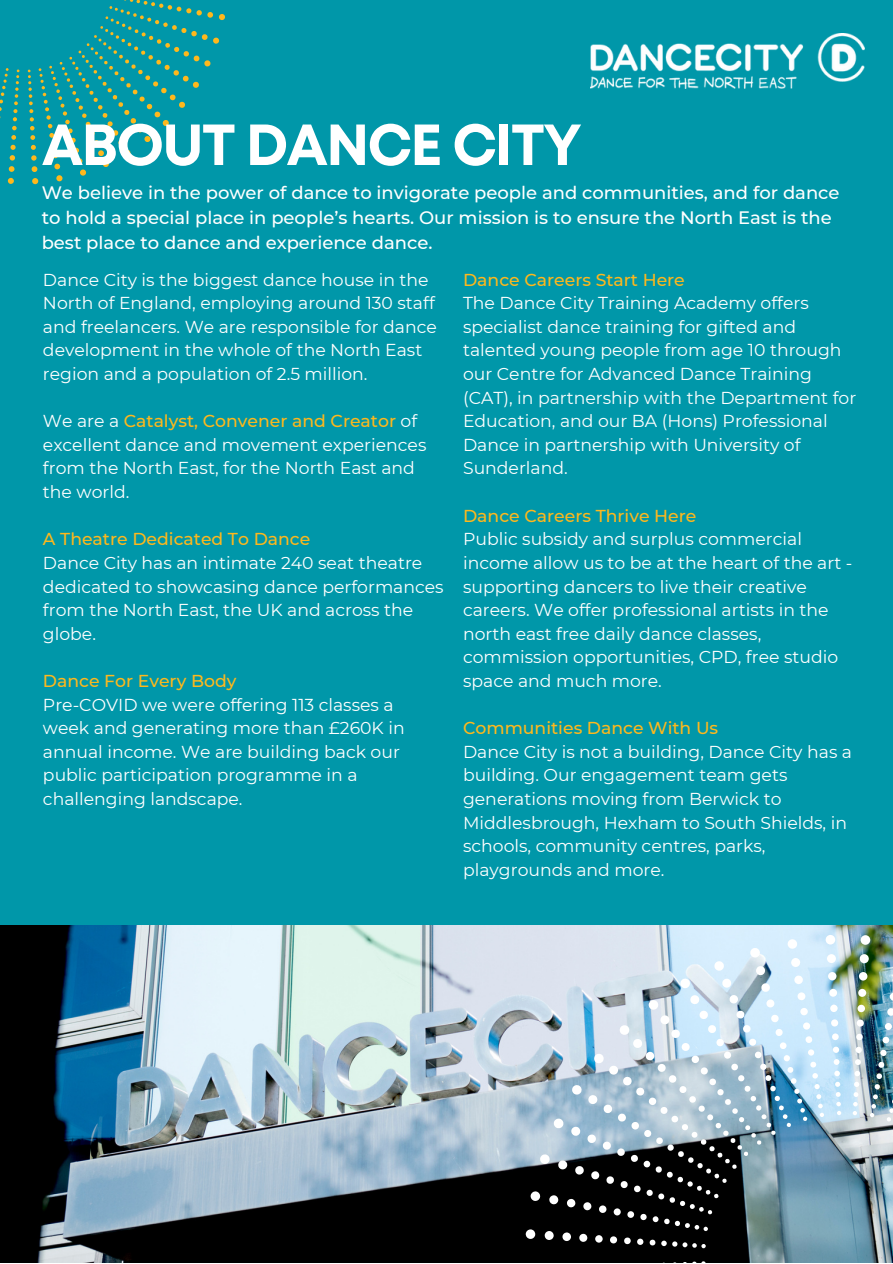
<style>
.page{position:relative;width:893px;height:1264px;background:#fff}
.page>*{position:absolute;margin:0;border:0;box-sizing:border-box;transform-origin:0 0}
.t1{font:700 57.75px "Mont";letter-spacing:-.035em;color:#fff}
.t2{font:500 18px/24.8px "Montserrat";color:#fff}
.t3{font:17.25px/23.5px "Montserrat";color:#fff}
.t4{font:500 17.25px "Montserrat";color:#ffb81c}
.s1{font-weight:500;color:#ffb81c}
</style>
<div class="page">
<div style="left:0;top:0;width:892px;height:1262px;background:#0097a9"></div>
<img style="left:590px;top:34px;width:274px;height:55px">
<svg style="left:0;top:0;width:225px;height:184px"></svg>
<img style="left:0;top:925px;width:892px;height:337px">
<img style="left:525px;top:934px;width:367px;height:328px">
<p class="t1" style="left:42px;top:123px;width:542px">ABOUT DANCE CITY</p>
<p class="t2" style="left:42px;top:180px;width:799px">We believe in the power of dance to invigorate people and communities, and for dance to hold a special place in people’s hearts. Our mission is to ensure the North East is the best place to dance and experience dance.</p>
<p class="t3" style="left:43px;top:267px;width:395px">Dance City is the biggest dance house in the North of England, employing around 130 staff and freelancers. We are responsible for dance development in the whole of the North East region and a population of 2.5 million.</p>
<p class="t3" style="left:43px;top:409px;width:385px">We are a <span class="s1">Catalyst, Convener and Creator</span> of excellent dance and movement experiences from the North East, for the North East and the world.</p>
<p class="t4" style="left:43px;top:528px;width:269px">A Theatre Dedicated To Dance</p>
<p class="t3" style="left:43px;top:551px;width:402px">Dance City has an intimate 240 seat theatre dedicated to showcasing dance performances from the North East, the UK and across the globe.</p>
<p class="t4" style="left:43px;top:670px;width:195px">Dance For Every Body</p>
<p class="t3" style="left:43px;top:692px;width:363px">Pre-COVID we were offering 113 classes a week and generating more than £260K in annual income. We are building back our public participation programme in a challenging landscape.</p>
<p class="t4" style="left:463px;top:269px;width:223px">Dance Careers Start Here</p>
<p class="t3" style="left:463px;top:291px;width:394px">The Dance City Training Academy offers specialist dance training for gifted and talented young people from age 10 through our Centre for Advanced Dance Training (CAT), in partnership with the Department for Education, and our BA (Hons) Professional Dance in partnership with University of Sunderland.</p>
<p class="t4" style="left:463px;top:505px;width:235px">Dance Careers Thrive Here</p>
<p class="t3" style="left:463px;top:527px;width:391px">Public subsidy and surplus commercial income allow us to be at the heart of the art - supporting dancers to live their creative careers. We offer professional artists in the north east free daily dance classes, commission opportunities, CPD, free studio space and much more.</p>
<p class="t4" style="left:463px;top:717px;width:257px">Communities Dance With Us</p>
<p class="t3" style="left:463px;top:740px;width:390px">Dance City is not a building, Dance City has a building. Our engagement team gets generations moving from Berwick to Middlesbrough, Hexham to South Shields, in schools, community centres, parks, playgrounds and more.</p>
</div>
